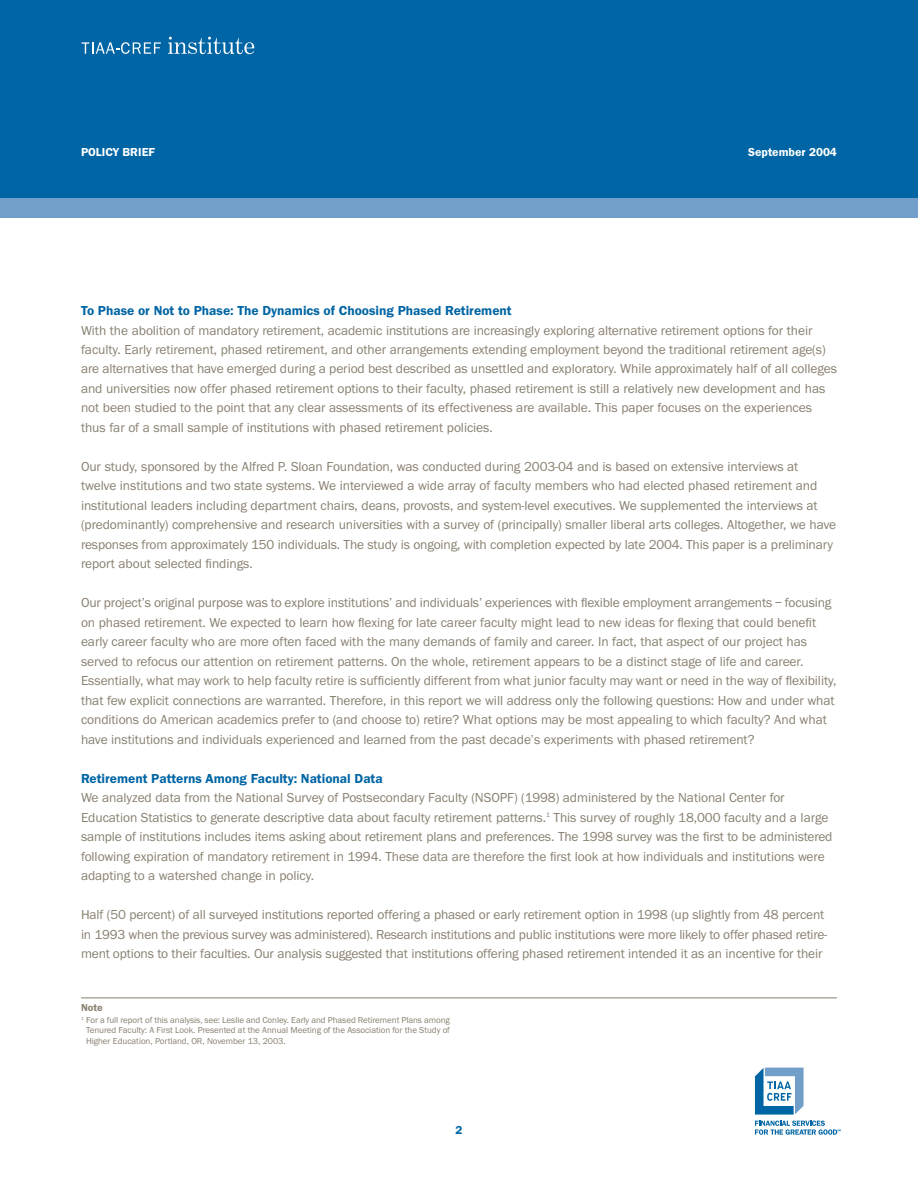
<style>
.page{position:relative;width:918px;height:1188px;background:#fff}
.page>*{position:absolute;margin:0;border:0;box-sizing:border-box;transform-origin:0 0}
.t1{font:13.5px/19.5px "Franklin Got ITC";letter-spacing:-.005em;color:#887f6f}
.t2{font:600 13.5px "Franklin Got ITC";color:#0065a4}
.t3{font:600 12px "Franklin Got ITC";color:#fff}
.t4{font:600 12px "Franklin Got ITC";color:#0065a4}
.t5{font:600 10.5px "Franklin Got ITC";color:#887f6f}
.t6{font:9px/10.2px "Franklin Got ITC";letter-spacing:-.005em;color:#887f6f;text-align:justify}
</style>
<div class="page">
<svg style="left:754px;top:1067px;width:87px;height:68px"></svg>
<div style="left:0;top:0;width:918px;height:198px;background:#0065a4"></div>
<svg style="left:82px;top:42px;width:79px;height:12px"></svg>
<svg style="left:168px;top:37px;width:86px;height:17px"></svg>
<div style="left:0;top:198px;width:918px;height:20px;background:#729eca"></div>
<hr style="left:81px;top:998px;width:756px;height:1px;background:#887f6f">
<p class="t3" style="left:81px;top:148px;width:76px">POLICY BRIEF</p>
<p class="t3" style="left:748px;top:148px;width:90px">September 2004</p>
<p class="t2" style="left:81px;top:306px;width:432px">To Phase or Not to Phase: The Dynamics of Choosing Phased Retirement</p>
<p class="t1" style="left:81px;top:322px;width:758px">With the abolition of mandatory retirement, academic institutions are increasingly exploring alternative retirement options for their faculty. Early retirement, phased retirement, and other arrangements extending employment beyond the traditional retirement age(s) are alternatives that have emerged during a period best described as unsettled and exploratory. While approximately half of all colleges and universities now offer phased retirement options to their faculty, phased retirement is still a relatively new development and has not been studied to the point that any clear assessments of its effectiveness are available. This paper focuses on the experiences thus far of a small sample of institutions with phased retirement policies.</p>
<p class="t1" style="left:81px;top:458px;width:757px">Our study, sponsored by the Alfred P. Sloan Foundation, was conducted during 2003-04 and is based on extensive interviews at twelve institutions and two state systems. We interviewed a wide array of faculty members who had elected phased retirement and institutional leaders including department chairs, deans, provosts, and system-level executives. We supplemented the interviews at (predominantly) comprehensive and research universities with a survey of (principally) smaller liberal arts colleges. Altogether, we have responses from approximately 150 individuals. The study is ongoing, with completion expected by late 2004. This paper is a preliminary report about selected findings.</p>
<p class="t1" style="left:81px;top:595px;width:757px">Our project’s original purpose was to explore institutions’ and individuals’ experiences with flexible employment arrangements – focusing on phased retirement. We expected to learn how flexing for late career faculty might lead to new ideas for flexing that could benefit early career faculty who are more often faced with the many demands of family and career. In fact, that aspect of our project has served to refocus our attention on retirement patterns. On the whole, retirement appears to be a distinct stage of life and career.<br>Essentially, what may work to help faculty retire is sufficiently different from what junior faculty may want or need in the way of flexibility, that few explicit connections are warranted. Therefore, in this report we will address only the following questions: How and under what conditions do American academics prefer to (and choose to) retire? What options may be most appealing to which faculty? And what have institutions and individuals experienced and learned from the past decade’s experiments with phased retirement?</p>
<p class="t2" style="left:81px;top:774px;width:303px">Retirement Patterns Among Faculty: National Data</p>
<p class="t1" style="left:81px;top:790px;width:753px">We analyzed data from the National Survey of Postsecondary Faculty (NSOPF) (1998) administered by the National Center for Education Statistics to generate descriptive data about faculty retirement patterns.<sup>1</sup> This survey of roughly 18,000 faculty and a large sample of institutions includes items asking about retirement plans and preferences. The 1998 survey was the first to be administered following expiration of mandatory retirement in 1994. These data are therefore the first look at how individuals and institutions were adapting to a watershed change in policy.</p>
<p class="t1" style="left:81px;top:907px;width:748px">Half (50 percent) of all surveyed institutions reported offering a phased or early retirement option in 1998 (up slightly from 48 percent in 1993 when the previous survey was administered). Research institutions and public institutions were more likely to offer phased retire&shy;ment options to their faculties. Our analysis suggested that institutions offering phased retirement intended it as an incentive for their</p>
<p class="t5" style="left:81px;top:1004px;width:23px">Note</p>
<p class="t6" style="left:86px;top:1016px;width:365px;text-indent:-5px"><sup>1</sup> For a full report of this analysis, see: Leslie and Conley. Early and Phased Retirement Plans among Tenured Faculty: A First Look. Presented at the Annual Meeting of the Association for the Study of Higher Education, Portland, OR, November 13, 2003.</p>
<p class="t4" style="left:456px;top:1126px;width:8px">2</p>
</div>
